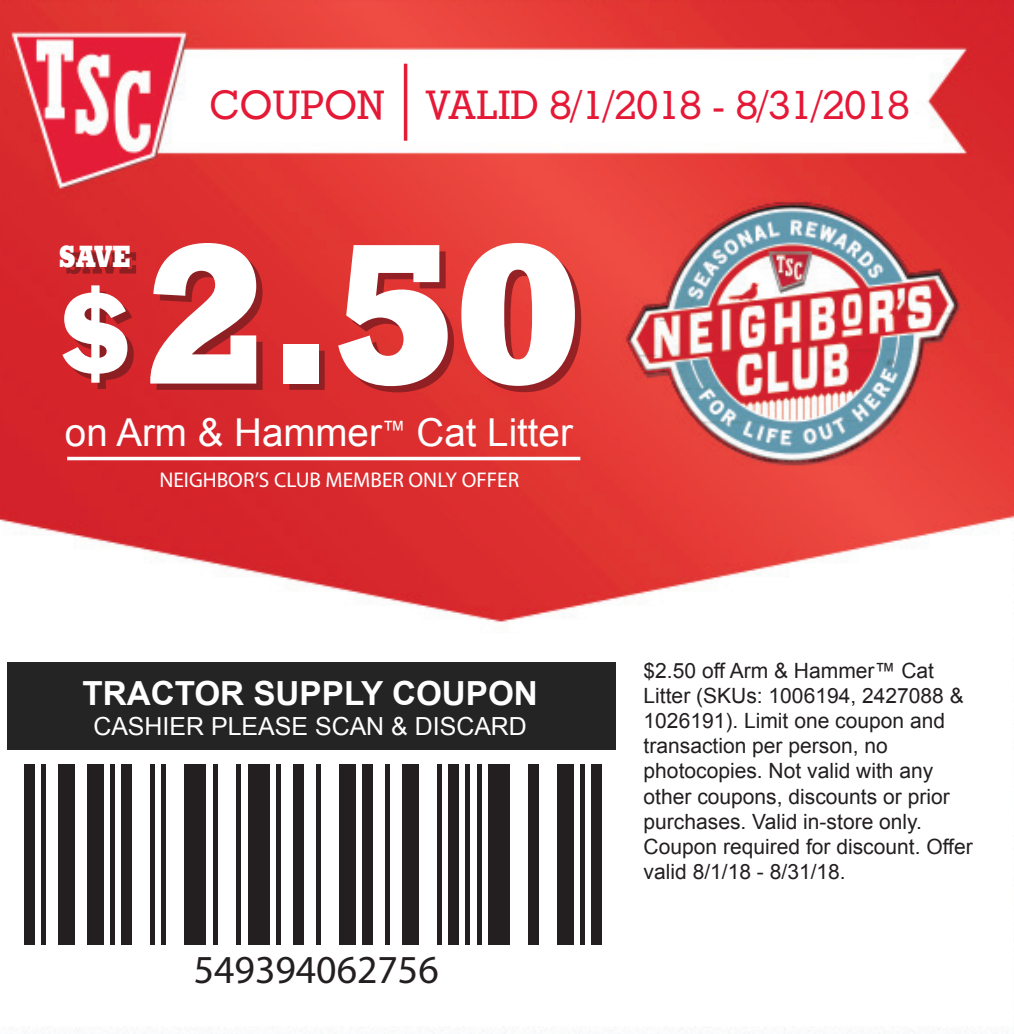
<style>
.page{position:relative;width:1014px;height:1034px;background:#fff}
.page>*{position:absolute;margin:0;border:0;box-sizing:border-box;transform-origin:0 0}
.t1{font:800 194.6px "Stymie BT";color:#fff}
.t2{font:800 114.62px "Stymie BT";color:#fff}
.t3{font:39.73px "Arial";color:#231f20}
.t4{font:500 39.38px "Stymie BT";color:#e51836}
.t5{font:38.5px "Arial";color:#fff}
.t6{font:700 33.25px "Arial";color:#fff}
.t7{font:800 29.57px "Stymie BT";color:#fff}
.t8{font:24.85px "Arial";color:#fff}
.t9{font:21.35px "Myriad Pro";color:#fff}
.t10{font:21px/25.2px "Arial";color:#231f20}
</style>
<div class="page">
<img style="left:0;top:0;width:1013px;height:1033px">
<div style="left:8px;top:662px;width:608px;height:88px;background:#242424"></div>
<hr style="left:67px;top:457px;width:513px;height:3px;background:#fff">
<img style="left:156px;top:249px;width:425px;height:143px">
<img style="left:66px;top:252px;width:70px;height:22px">
<img style="left:69px;top:292px;width:65px;height:97px">
<svg style="left:403px;top:64px;width:4px;height:77px"></svg>
<div style="left:24px;top:764px;width:11px;height:180px;background:#231f20"></div>
<div style="left:41px;top:764px;width:5px;height:180px;background:#231f20"></div>
<div style="left:58px;top:764px;width:17px;height:180px;background:#231f20"></div>
<div style="left:87px;top:764px;width:16px;height:180px;background:#231f20"></div>
<div style="left:110px;top:764px;width:5px;height:180px;background:#231f20"></div>
<div style="left:121px;top:764px;width:11px;height:180px;background:#231f20"></div>
<div style="left:150px;top:764px;width:5px;height:180px;background:#231f20"></div>
<div style="left:161px;top:764px;width:5px;height:180px;background:#231f20"></div>
<div style="left:184px;top:764px;width:22px;height:180px;background:#231f20"></div>
<div style="left:213px;top:764px;width:5px;height:180px;background:#231f20"></div>
<div style="left:236px;top:764px;width:5px;height:180px;background:#231f20"></div>
<div style="left:247px;top:764px;width:22px;height:180px;background:#231f20"></div>
<div style="left:276px;top:764px;width:5px;height:180px;background:#231f20"></div>
<div style="left:293px;top:764px;width:11px;height:180px;background:#231f20"></div>
<div style="left:316px;top:764px;width:5px;height:180px;background:#231f20"></div>
<div style="left:339px;top:764px;width:16px;height:180px;background:#231f20"></div>
<div style="left:362px;top:764px;width:10px;height:180px;background:#231f20"></div>
<hr style="left:385px;top:764px;width:4px;height:180px;background:#231f20">
<div style="left:402px;top:764px;width:16px;height:180px;background:#231f20"></div>
<div style="left:436px;top:764px;width:5px;height:180px;background:#231f20"></div>
<div style="left:448px;top:764px;width:10px;height:180px;background:#231f20"></div>
<div style="left:465px;top:764px;width:5px;height:180px;background:#231f20"></div>
<div style="left:476px;top:764px;width:5px;height:180px;background:#231f20"></div>
<div style="left:488px;top:764px;width:22px;height:180px;background:#231f20"></div>
<div style="left:528px;top:764px;width:10px;height:180px;background:#231f20"></div>
<div style="left:556px;top:764px;width:17px;height:180px;background:#231f20"></div>
<div style="left:579px;top:764px;width:5px;height:180px;background:#231f20"></div>
<div style="left:591px;top:764px;width:10px;height:180px;background:#231f20"></div>
<h3 class="t4" style="left:209px;top:81px;width:177px">COUPON</h3>
<h3 class="t4" style="left:425px;top:81px;width:486px">VALID 8/1/2018 - 8/31/2018</h3>
<h3 class="t7" style="left:59px;top:239px;width:73px">SAVE</h3>
<h2 class="t2" style="left:59px;top:263px;width:75px">$</h2>
<h1 class="t1" style="left:145px;top:195px;width:437px">2.50</h1>
<h3 class="t5" style="left:65px;top:407px;width:509px">on Arm &amp; Hammer<sup>™</sup> Cat Litter</h3>
<p class="t9" style="left:159px;top:468px;width:361px">NEIGHBOR’S CLUB MEMBER ONLY OFFER</p>
<h3 class="t6" style="left:82px;top:671px;width:457px">TRACTOR SUPPLY COUPON</h3>
<p class="t8" style="left:93px;top:710px;width:435px">CASHIER PLEASE SCAN &amp; DISCARD</p>
<h3 class="t3" style="left:194px;top:947px;width:246px">549394062756</h3>
<p class="t10" style="left:643px;top:657px;width:330px">$2.50 off Arm &amp; Hammer™ Cat<br>Litter (SKUs: 1006194, 2427088 &amp;<br>1026191). Limit one coupon and transaction per person, no photocopies. Not valid with any other coupons, discounts or prior purchases. Valid in-store only.<br>Coupon required for discount. Offer valid 8/1/18 - 8/31/18.</p>
</div>
